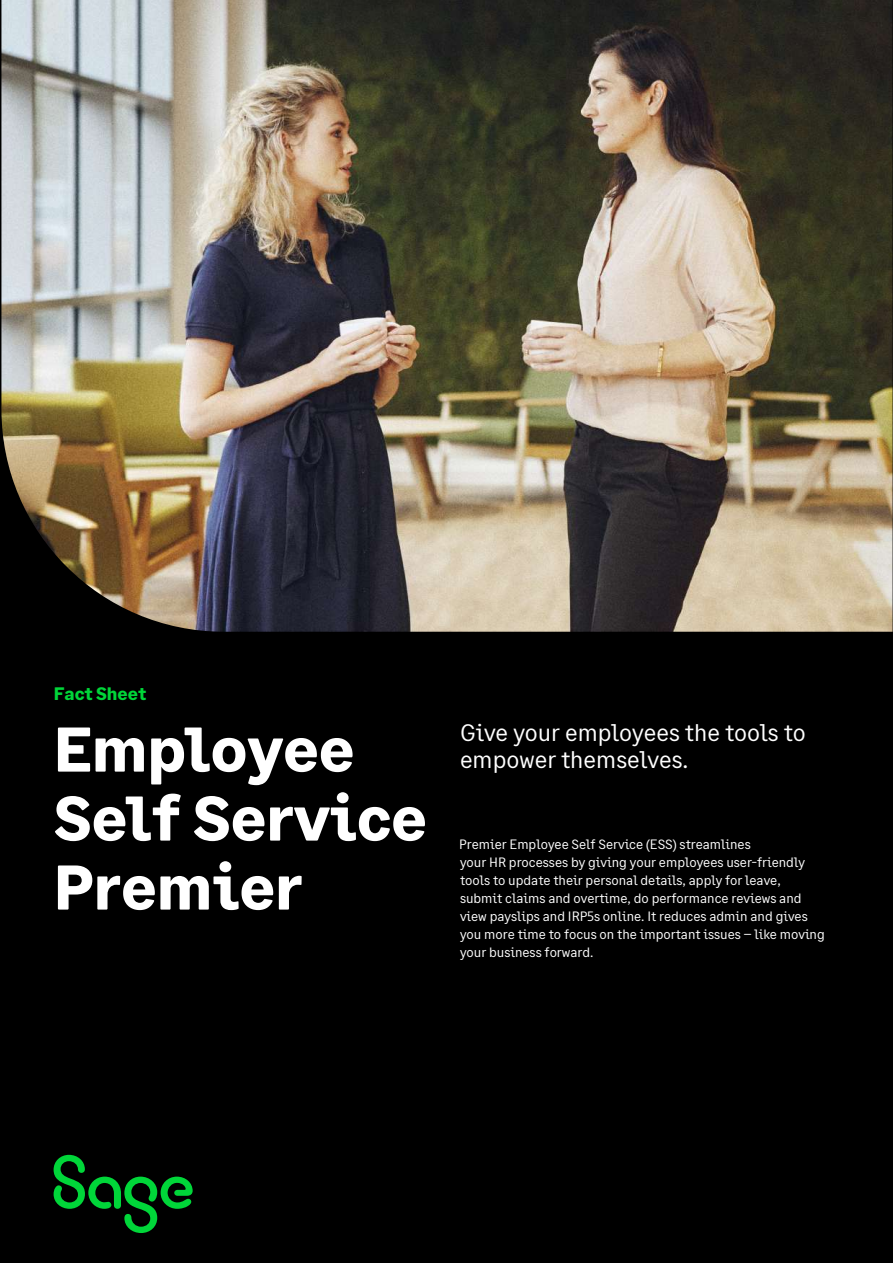
<style>
.page{position:relative;width:893px;height:1263px;background:#fff}
.page>*{position:absolute;margin:0;border:0;box-sizing:border-box;transform-origin:0 0}
.t1{font:700 63px/69px "Sage Text";letter-spacing:-.005em;color:#fff}
.t2{font:24px "Sage Text";color:#fff}
.t3{font:700 18px "Sage Text";letter-spacing:-.005em;color:#00d639}
.t4{font:13.5px/18px "Sage Text";color:#fff}
</style>
<div class="page">
<div style="left:0;top:0;width:892px;height:1263px;background:#000"></div>
<svg style="left:54px;top:1155px;width:139px;height:78px"></svg>
<img style="left:1px;top:0;width:891px;height:632px">
<h3 class="t3" style="left:54px;top:682px;width:94px">Fact Sheet</h3>
<h1 class="t1" style="left:54px;top:716px;width:302px">Employee</h1>
<h1 class="t1" style="left:54px;top:785px;width:375px">Self Service<br>Premier</h1>
<h2 class="t2" style="left:460px;top:718px;width:347px">Give your employees the tools to</h2>
<h2 class="t2" style="left:460px;top:745px;width:230px">empower themselves.</h2>
<p class="t4" style="left:459px;top:835px;width:367px">Premier Employee Self Service (ESS) streamlines<br>your HR processes by giving your employees user-friendly tools to update their personal details, apply for leave, submit claims and overtime, do performance reviews and view payslips and IRP5s online. It reduces admin and gives you more time to focus on the important issues – like moving your business forward.</p>
</div>
